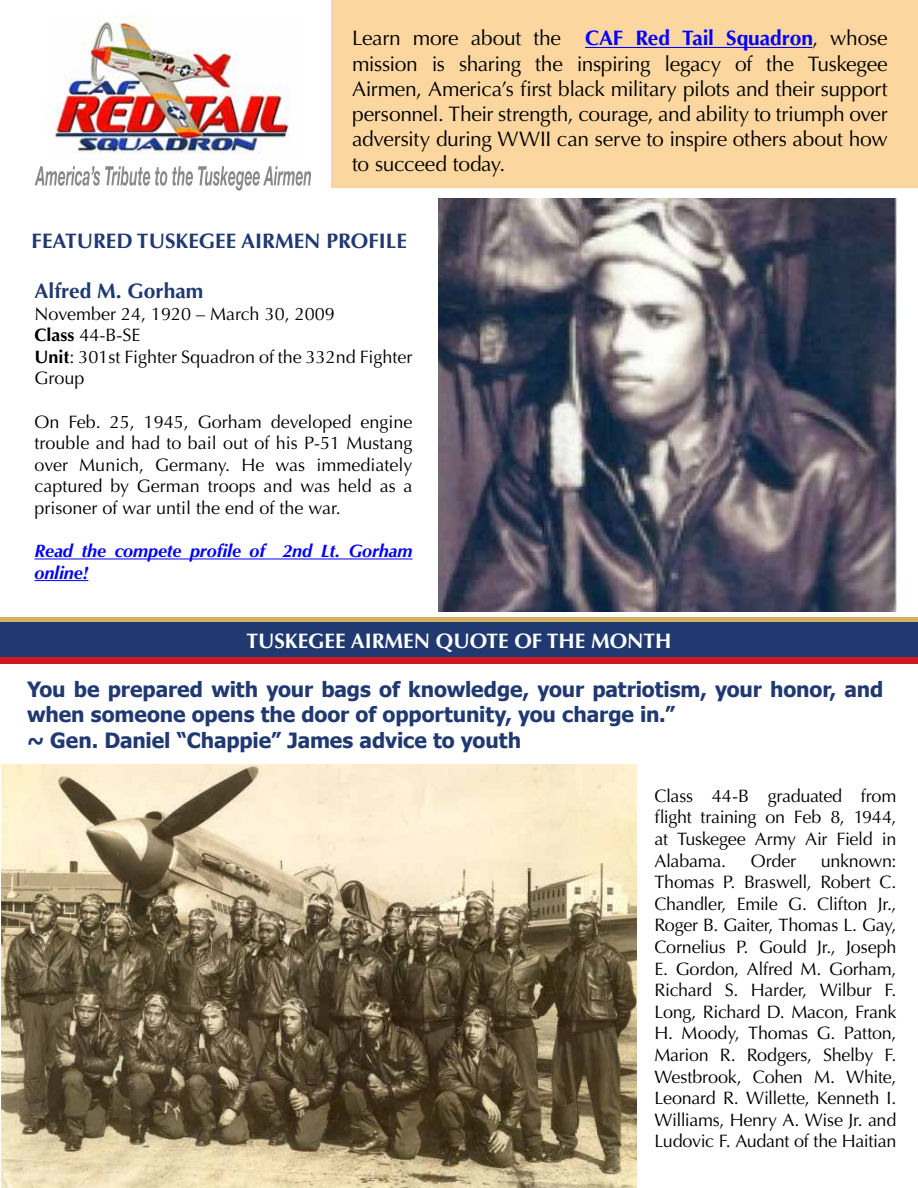
<style>
.page{position:relative;width:918px;height:1188px;background:#fff}
.page>*{position:absolute;margin:0;border:0;box-sizing:border-box;transform-origin:0 0}
.t1{font:21px/25.2px "Optima";letter-spacing:-.015em;color:#000;text-align:justify}
.t2{font:700 21px/25.2px "Tahoma";letter-spacing:-.005em;color:#203971}
.t3{font:700 21px "Optima";color:#203971}
.t4{font:700 21px "Optima";color:#fff}
.t5{font:18px/21.6px "Optima";color:#000;text-align:justify}
.t6{font:italic 700 18px/21.6px "Optima";letter-spacing:-.01em;color:#00f}
.s1{font-weight:700;color:#00f}
.s2{font-weight:700}
</style>
<div class="page">
<div style="left:332px;top:0;width:586px;height:188px;background:#fbd69f"></div>
<img style="left:438px;top:199px;width:458px;height:412px">
<img style="left:47px;top:16px;width:242px;height:138px">
<svg style="left:35px;top:166px;width:276px;height:25px"></svg>
<hr style="left:35px;top:559px;width:378px;height:1px;background:#00f">
<hr style="left:35px;top:580px;width:53px;height:1px;background:#00f">
<img style="left:2px;top:764px;width:635px;height:424px">
<div style="left:0;top:622px;width:918px;height:37px;background:#203971"></div>
<div style="left:0;top:658px;width:918px;height:6px;background:#cf181d"></div>
<div style="left:0;top:617px;width:918px;height:5px;background:#d2b160"></div>
<hr style="left:585px;top:47px;width:227px;height:1px;background:#00f">
<p class="t1" style="left:352px;top:26px;width:537px">Learn more about the <span class="s1">CAF Red Tail Squadron</span>, whose mission is sharing the inspiring legacy of the Tuskegee Airmen, America’s first black military pilots and their support personnel. Their strength, courage, and ability to triumph over adversity during WWII can serve to inspire others about how to succeed today.</p>
<p class="t3" style="left:32px;top:229px;width:377px">FEATURED TUSKEGEE AIRMEN PROFILE</p>
<p class="t3" style="left:35px;top:279px;width:170px">Alfred M. Gorham</p>
<p class="t5" style="left:35px;top:303px;width:379px;text-align:left">November 24, 1920 – March 30, 2009<br><span class="s2">Class</span> 44-B-SE<br><span class="s2">Unit</span>: 301st Fighter Squadron of the 332nd Fighter<br>Group</p>
<p class="t5" style="left:35px;top:411px;width:380px">On Feb. 25, 1945, Gorham developed engine trouble and had to bail out of his P-51 Mustang over Munich, Germany. He was immediately captured by German troops and was held as a prisoner of war until the end of the war.</p>
<p class="t6" style="left:35px;top:540px;width:379px">Read the compete profile of 2nd Lt. Gorham online!</p>
<p class="t4" style="left:246px;top:629px;width:427px">TUSKEGEE AIRMEN QUOTE OF THE MONTH</p>
<p class="t2" style="left:27px;top:676px;width:858px">You be prepared with your bags of knowledge, your patriotism, your honor, and when someone opens the door of opportunity, you charge in.”<br>~ Gen. Daniel “Chappie” James advice to youth</p>
<p class="t5" style="left:654px;top:785px;width:243px">Class 44-B graduated from flight training on Feb 8, 1944, at Tuskegee Army Air Field in Alabama.</p>
<p class="t5" style="left:654px;top:850px;width:243px;text-indent:166px">unknown:<br>Thomas P. Braswell, Robert C.<br>Chandler, Emile G. Clifton Jr., Roger B. Gaiter, Thomas L. Gay, Cornelius P. Gould Jr., Joseph E. Gordon, Alfred M. Gorham, Richard S. Harder, Wilbur F.<br>Long, Richard D. Macon, Frank H. Moody, Thomas G. Patton, Marion R. Rodgers, Shelby F.<br>Westbrook, Cohen M. White, Leonard R. Willette, Kenneth I.<br>Williams, Henry A. Wise Jr. and Ludovic F. Audant of the Haitian</p>
<p class="t5" style="left:751px;top:850px;width:47px">Order</p>
</div>
